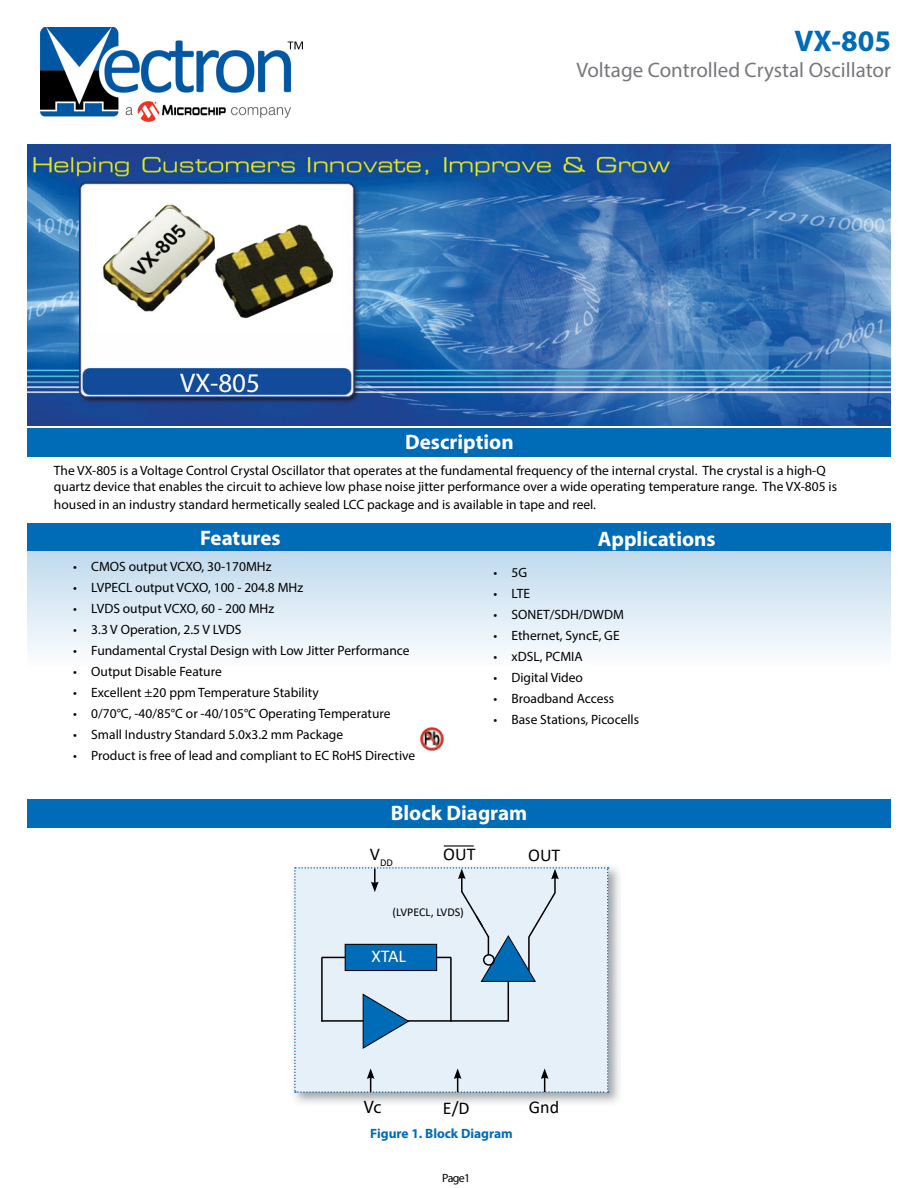
<style>
.page{position:relative;width:918px;height:1188px;background:#fff}
.page>*{position:absolute;margin:0;border:0;box-sizing:border-box;transform-origin:0 0}
.t1{font:700 30px "Myriad Pro";color:#006bb6}
.t2{font:27px "Myriad Pro";color:#fff}
.t3{font:700 21px "Myriad Pro";color:#fff}
.t4{font:21px "Myriad Pro";color:#77787b}
.t5{font:18px "Calibri";color:#000}
.t6{font:18px "Calibri";color:#fff}
.t7{font:18px "Myriad Pro";color:#000}
.t8{font:13.5px/16.2px "Myriad Pro";color:#000}
.t9{font:700 13.5px "Myriad Pro";color:#006bb6}
.t10{font:12px "Calibri";color:#000}
.t11{font:12px "Myriad Pro";letter-spacing:-.055em;color:#000}
.t12{font:10.5px "Calibri";color:#000}
</style>
<div class="page">
<div style="left:27px;top:523px;width:864px;height:28px;background:#006bb6"></div>
<div style="left:27px;top:552px;width:864px;height:120px;background:linear-gradient(to bottom,#c0daed,#feffff)"></div>
<div style="left:27px;top:799px;width:864px;height:28px;background:#006bb6"></div>
<img style="left:27px;top:145px;width:864px;height:281px">
<div style="left:27px;top:428px;width:864px;height:29px;background:#006bb6"></div>
<img style="left:421px;top:728px;width:23px;height:23px">
<img style="left:90px;top:193px;width:251px;height:137px">
<img style="left:41px;top:27px;width:262px;height:95px">
<hr style="left:444px;top:845px;width:30px;height:2px;background:#000">
<img style="left:294px;top:866px;width:326px;height:237px">
<svg style="left:294px;top:867px;width:315px;height:226px;background:#cfe0ec"></svg>
<div style="left:483px;top:954px;width:12px;height:12px;border:1px solid #000;border-radius:50%"></div>
<h2 class="t2" style="left:180px;top:373px;width:81px">VX-805</h2>
<h1 class="t1" style="left:794px;top:29px;width:98px">VX-805</h1>
<h3 class="t4" style="left:576px;top:62px;width:316px">Voltage Controlled Crystal Oscillator</h3>
<h3 class="t3" style="left:405px;top:434px;width:110px">Description</h3>
<p class="t8" style="left:54px;top:463px;width:785px">The VX-805 is a Voltage Control Crystal Oscillator that operates at the fundamental frequency of the internal crystal. The crystal is a high-Q quartz device that enables the circuit to achieve low phase noise jitter performance over a wide operating temperature range. The VX-805 is</p>
<p class="t8" style="left:54px;top:498px;width:544px">housed in an industry standard hermetically sealed LCC package and is available in tape and reel.</p>
<h3 class="t3" style="left:200px;top:530px;width:82px">Features</h3>
<h3 class="t3" style="left:598px;top:530px;width:119px">Applications</h3>
<p class="t8" style="left:73px;top:560px;width:200px">• CMOS output VCXO, 30-170MHz</p>
<p class="t8" style="left:73px;top:581px;width:232px">• LVPECL output VCXO, 100 - 204.8 MHz</p>
<p class="t8" style="left:73px;top:602px;width:203px">• LVDS output VCXO, 60 - 200 MHz</p>
<p class="t8" style="left:73px;top:623px;width:170px">• 3.3 V Operation, 2.5 V LVDS</p>
<p class="t8" style="left:73px;top:644px;width:338px">• Fundamental Crystal Design with Low Jitter Performance</p>
<p class="t8" style="left:73px;top:665px;width:150px">• Output Disable Feature</p>
<p class="t8" style="left:73px;top:686px;width:247px">• Excellent ±20 ppm Temperature Stability</p>
<p class="t8" style="left:73px;top:707px;width:319px">• 0/70°C, -40/85°C or -40/105°C Operating Temperature</p>
<p class="t8" style="left:73px;top:728px;width:271px">• Small Industry Standard 5.0x3.2 mm Package</p>
<p class="t8" style="left:73px;top:749px;width:344px">• Product is free of lead and compliant to EC RoHS Directive</p>
<p class="t8" style="left:493px;top:566px;width:35px">• 5G</p>
<p class="t8" style="left:493px;top:587px;width:38px">• LTE</p>
<p class="t8" style="left:493px;top:608px;width:132px">• SONET/SDH/DWDM</p>
<p class="t8" style="left:493px;top:629px;width:128px">• Ethernet, SyncE, GE</p>
<p class="t8" style="left:493px;top:650px;width:91px">• xDSL, PCMIA</p>
<p class="t8" style="left:493px;top:671px;width:91px">• Digital Video</p>
<p class="t8" style="left:493px;top:692px;width:122px">• Broadband Access</p>
<p class="t8" style="left:493px;top:713px;width:147px">• Base Stations, Picocells</p>
<h3 class="t3" style="left:391px;top:805px;width:138px">Block Diagram</h3>
<p class="t12" style="left:370px;top:859px;width:25px"><sup>V</sup>DD</p>
<h3 class="t5" style="left:443px;top:847px;width:34px">OUT</h3>
<h3 class="t5" style="left:528px;top:848px;width:34px">OUT</h3>
<p class="t10" style="left:393px;top:908px;width:73px">(LVPECL, LVDS)</p>
<h3 class="t6" style="left:371px;top:949px;width:36px">XTAL</h3>
<h3 class="t7" style="left:364px;top:1100px;width:19px">Vc</h3>
<h3 class="t5" style="left:443px;top:1101px;width:28px">E/D</h3>
<p class="t9" style="left:370px;top:1128px;width:144px">Figure 1. Block Diagram</p>
<p class="t11" style="left:442px;top:1174px;width:30px">Page1</p>
<h3 class="t5" style="left:529px;top:1100px;width:32px">Gnd</h3>
</div>
